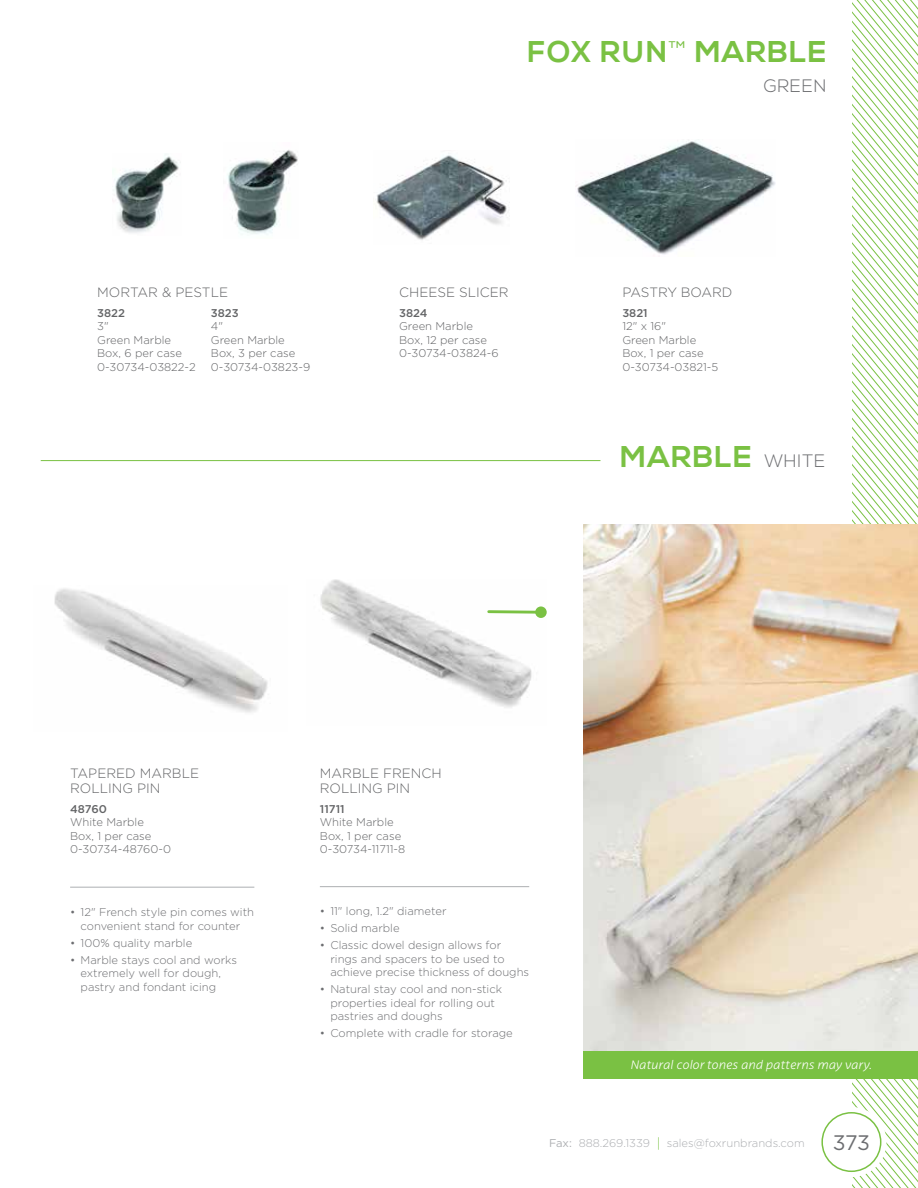
<style>
.page{position:relative;width:918px;height:1188px;background:#fff}
.page>*{position:absolute;margin:0;border:0;box-sizing:border-box;transform-origin:0 0}
.t1{font:700 30px "Nexa";letter-spacing:.04em;color:#7ac143}
.t2{font:21px "Gotham";color:#6d6e71}
.t3{font:300 18px "Nexa";letter-spacing:.04em;color:#6d6e71}
.t4{font:300 13.5px/15px "Gotham";color:#636466}
.t5{font:italic 300 12px "Latina Essential";letter-spacing:.02em;color:#fff}
.t6{font:300 11.25px/13.5px "Gotham";color:#6d6e71}
.t7{font:300 11.25px/13.5px "Gotham";color:#636466}
.t8{font:300 11.25px "Gotham";color:#adafb2}
.t9{font:500 11.25px "Gotham";color:#636466}
.s1{font-weight:300;font-size:24px;color:#7bc144}
.s2{font-weight:300;font-size:18px;color:#6d6e71}
.s3{font-weight:400}
.s4{font-size:13.5px;color:#7ac143}
</style>
<div class="page">
<svg style="left:852px;top:0;width:66px;height:1188px"></svg>
<div style="left:816px;top:1107px;width:71px;height:70px;background:#fff;border-radius:50%"></div>
<div style="left:821px;top:1112px;width:60px;height:60px;border:2px solid #7ac143;border-radius:50%"></div>
<img style="left:320px;top:579px;width:227px;height:129px">
<img style="left:54px;top:588px;width:214px;height:125px">
<svg style="left:486px;top:609px;width:50px;height:6px"></svg>
<div style="left:535px;top:606px;width:12px;height:12px;background:#7ac143;border-radius:50%"></div>
<img style="left:227px;top:150px;width:71px;height:85px">
<img style="left:115px;top:154px;width:66px;height:79px">
<img style="left:376px;top:153px;width:131px;height:87px">
<img style="left:575px;top:139px;width:201px;height:116px">
<hr style="left:41px;top:460px;width:559px;height:1px;background:#7ac143">
<hr style="left:320px;top:886px;width:209px;height:1px;background:#adafb2">
<hr style="left:70px;top:887px;width:184px;height:1px;background:#adafb2">
<img style="left:583px;top:524px;width:335px;height:527px">
<div style="left:583px;top:1051px;width:335px;height:28px;background:#7ac143"></div>
<p class="t4" style="left:97px;top:285px;width:132px">MORTAR &amp; PESTLE</p>
<p class="t9" style="left:97px;top:307px;width:29px">3822</p>
<p class="t7" style="left:97px;top:320px;width:100px">3"<br>Green Marble<br>Box, 6 per case<br>0-30734-03822-2</p>
<p class="t9" style="left:211px;top:307px;width:29px">3823</p>
<p class="t7" style="left:211px;top:320px;width:101px">4"<br>Green Marble<br>Box, 3 per case<br>0-30734-03823-9</p>
<h1 class="t1" style="left:527px;top:34px;width:301px">FOX RUN<span class="s1">™</span> MARBLE</h1>
<h3 class="t3" style="left:764px;top:76px;width:64px">GREEN</h3>
<p class="t4" style="left:399px;top:285px;width:111px">CHEESE SLICER</p>
<p class="t9" style="left:399px;top:307px;width:30px">3824</p>
<p class="t7" style="left:399px;top:320px;width:101px">Green Marble<br>Box, 12 per case<br>0-30734-03824-6</p>
<p class="t4" style="left:622px;top:285px;width:112px">PASTRY BOARD</p>
<p class="t9" style="left:622px;top:307px;width:27px">3821</p>
<p class="t7" style="left:622px;top:320px;width:97px">12" x 16"<br>Green Marble<br>Box, 1 per case<br>0-30734-03821-5</p>
<h1 class="t1" style="left:620px;top:439px;width:207px">MARBLE <span class="s2">WHITE</span></h1>
<p class="t4" style="left:70px;top:766px;width:130px">TAPERED MARBLE<br>ROLLING PIN</p>
<p class="t9" style="left:70px;top:803px;width:38px">48760</p>
<p class="t7" style="left:70px;top:816px;width:102px">White Marble<br>Box, 1 per case<br>0-30734-48760-0</p>
<p class="t6" style="left:70px;top:905px;width:186px;text-align:center">• 12" French style pin comes with convenient stand for counter</p>
<p class="t6" style="left:70px;top:936px;width:124px">• 100% quality marble</p>
<p class="t6" style="left:81px;top:953px;width:158px;text-indent:-10px">• Marble stays cool and works extremely well for dough, pastry and fondant icing</p>
<p class="t4" style="left:320px;top:766px;width:123px">MARBLE FRENCH<br>ROLLING PIN</p>
<p class="t9" style="left:320px;top:803px;width:26px">11711</p>
<p class="t7" style="left:320px;top:816px;width:87px">White Marble<br>Box, 1 per case<br>0-30734-11711-8</p>
<p class="t6" style="left:320px;top:904px;width:128px">• 11" long, 1.2" diameter</p>
<p class="t6" style="left:320px;top:921px;width:81px">• Solid marble</p>
<p class="t6" style="left:330px;top:938px;width:200px;text-indent:-10px">• Classic dowel design allows for rings and spacers to be used to achieve precise thickness of doughs</p>
<p class="t6" style="left:330px;top:982px;width:173px;text-indent:-10px">• Natural stay cool and non-stick properties ideal for rolling out pastries and doughs</p>
<p class="t6" style="left:320px;top:1026px;width:194px">• Complete with cradle for storage</p>
<p class="t5" style="left:630px;top:1058px;width:243px">Natural color tones and patterns may vary.</p>
<p class="t8" style="left:549px;top:1137px;width:257px"><span class="s3">Fax:</span> 888.269.1339 <span class="s4">|</span> sales@foxrunbrands.com</p>
<h2 class="t2" style="left:833px;top:1131px;width:39px">373</h2>
</div>
